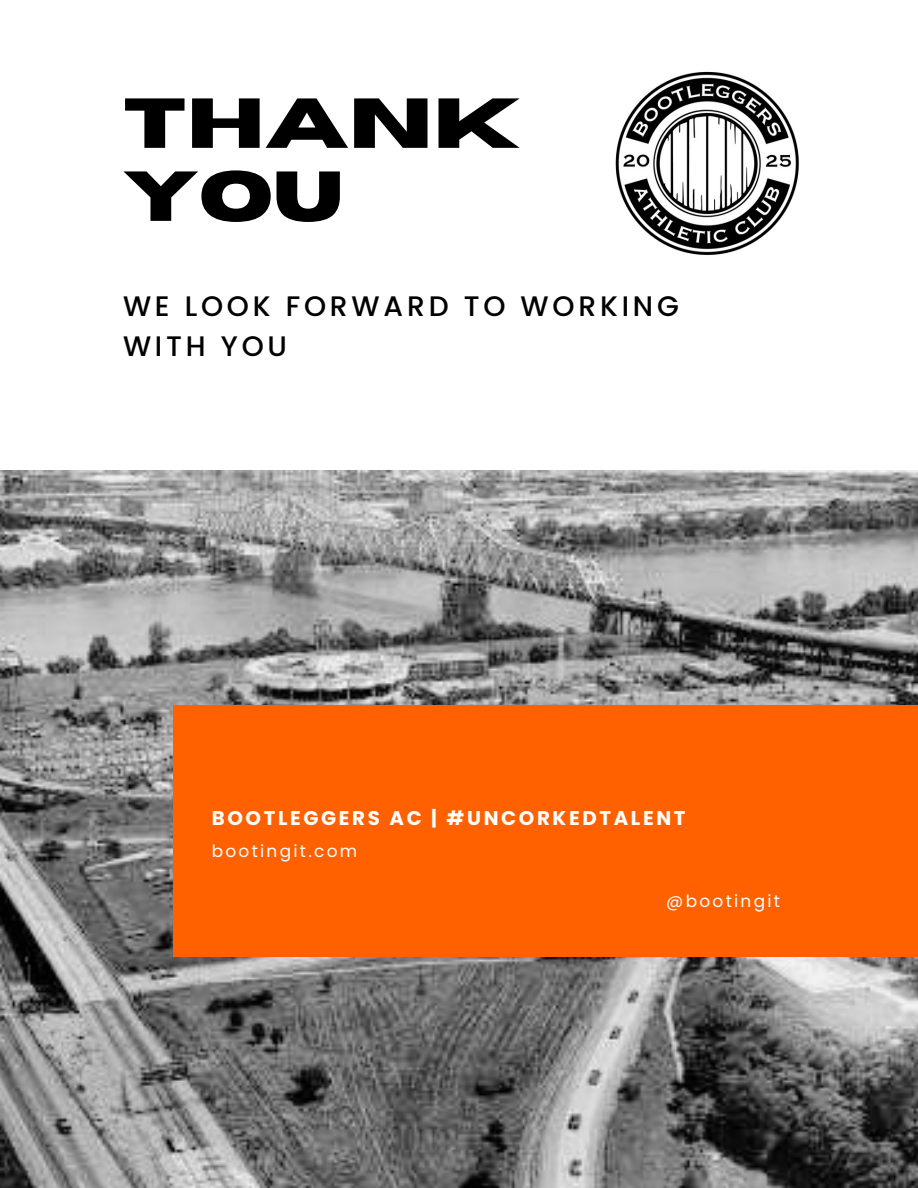
<style>
.page{position:relative;width:918px;height:1188px;background:#fff}
.page>*{position:absolute;margin:0;border:0;box-sizing:border-box;transform-origin:0 0}
.t1{font:700 70.5px/73.1px "Horizon";color:#000}
.t2{font:500 28.2px/40.2px "Poppins";letter-spacing:.135em;color:#000}
.t3{font:700 19.8px "Poppins";letter-spacing:.135em;color:#fff}
.t4{font:16.95px "Poppins";letter-spacing:.135em;color:#fff}
</style>
<div class="page">
<img style="left:0;top:470px;width:918px;height:718px">
<div style="left:173px;top:705px;width:745px;height:252px;background:#ff6100"></div>
<img style="left:615px;top:71px;width:184px;height:184px">
<h1 class="t1" style="left:123px;top:89px;width:399px">THANK<br>YOU</h1>
<p class="t2" style="left:123px;top:286px;width:557px">WE LOOK FORWARD TO WORKING<br>WITH YOU</p>
<h2 class="t3" style="left:212px;top:805px;width:475px">BOOTLEGGERS AC | #UNCORKEDTALENT</h2>
<p class="t4" style="left:212px;top:839px;width:147px">bootingit.com</p>
<h3 class="t4" style="left:666px;top:889px;width:115px">@bootingit</h3>
</div>
